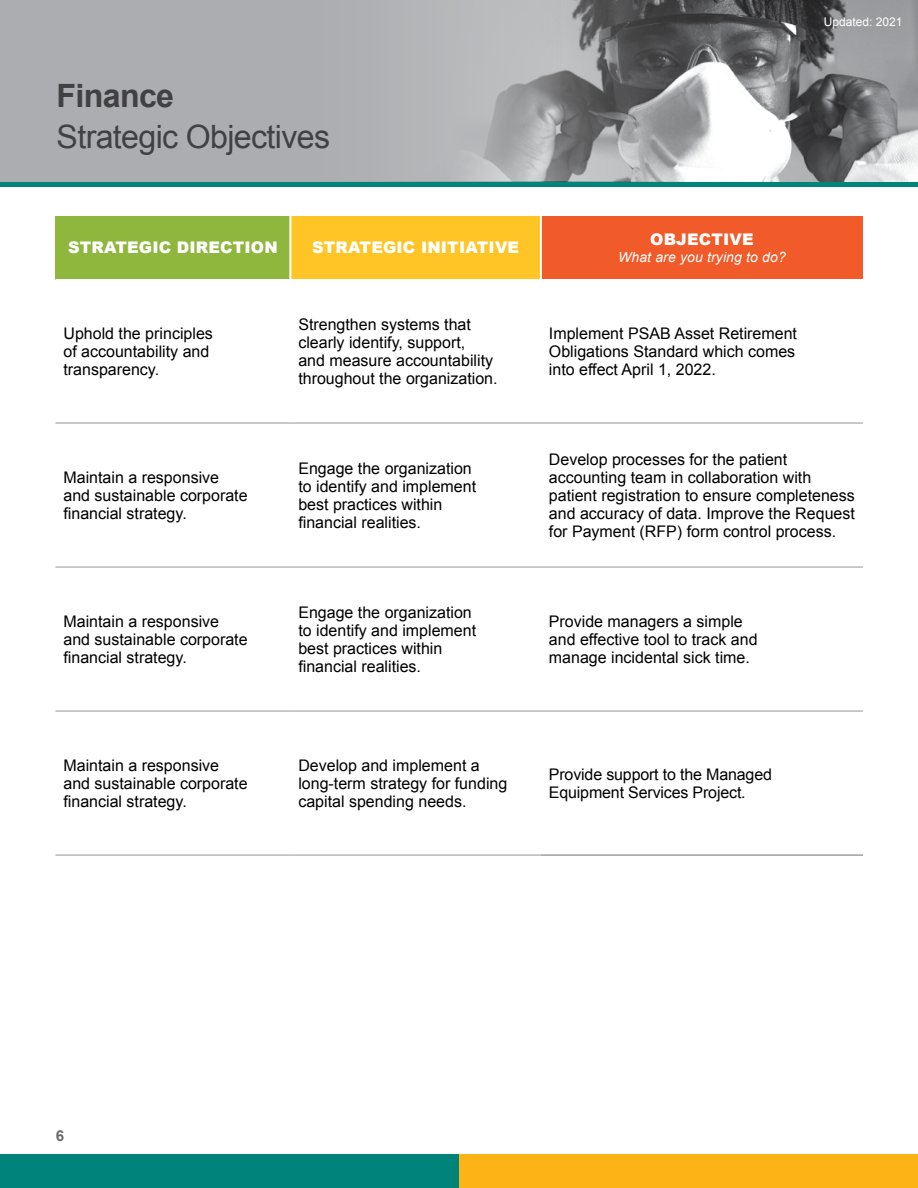
<style>
.page{position:relative;width:918px;height:1188px;background:#fff}
.page>*{position:absolute;margin:0;border:0;box-sizing:border-box;transform-origin:0 0}
.t1{font:32.1px "Arial";letter-spacing:-.02em;color:#414042}
.t2{font:700 32.1px "Arial";letter-spacing:-.02em;color:#414042}
.t3{font:16.05px/18px "Arial";color:#000}
.t4{font:900 16.05px "Arial";letter-spacing:.01em;color:#fff}
.t5{font:700 15.15px "Arial";color:#6d6e71}
.t6{font:italic 13.95px "Arial";letter-spacing:.01em;color:#fff}
.t7{font:12px "Arial";color:#fff}
</style>
<div class="page">
<div style="left:0;top:1155px;width:459px;height:33px;background:#00837b"></div>
<div style="left:459px;top:1155px;width:459px;height:33px;background:#fcb316"></div>
<div style="left:0;top:182px;width:918px;height:5px;background:#00837b"></div>
<img style="left:562px;top:0;width:356px;height:182px">
<div style="left:0;top:0;width:562px;height:182px;background:#abadb0"></div>
<div style="left:56px;top:216px;width:234px;height:63px;background:#8fb73e"></div>
<div style="left:290px;top:216px;width:251px;height:63px;background:#ffc425"></div>
<div style="left:541px;top:216px;width:322px;height:63px;background:#f15a29"></div>
<svg style="left:56px;top:279px;width:807px;height:576px"></svg>
<hr style="left:56px;top:423px;width:234px;height:1px;background:#939598">
<hr style="left:290px;top:423px;width:251px;height:1px;background:#939598">
<hr style="left:541px;top:423px;width:322px;height:1px;background:#939598">
<hr style="left:56px;top:567px;width:234px;height:1px;background:#939598">
<hr style="left:290px;top:567px;width:251px;height:1px;background:#939598">
<hr style="left:541px;top:567px;width:322px;height:1px;background:#939598">
<hr style="left:56px;top:711px;width:234px;height:1px;background:#939598">
<hr style="left:290px;top:711px;width:251px;height:1px;background:#939598">
<hr style="left:541px;top:711px;width:322px;height:1px;background:#939598">
<hr style="left:56px;top:855px;width:234px;height:1px;background:#939598">
<hr style="left:290px;top:855px;width:251px;height:1px;background:#939598">
<hr style="left:289px;top:216px;width:2px;height:63px;background:#fff">
<hr style="left:540px;top:216px;width:2px;height:63px;background:#fff">
<hr style="left:541px;top:855px;width:322px;height:1px;background:#6d6e71">
<h1 class="t2" style="left:57px;top:75px;width:119px">Finance</h1>
<h1 class="t1" style="left:57px;top:116px;width:275px">Strategic Objectives</h1>
<p class="t7" style="left:824px;top:14px;width:80px">Updated: 2021</p>
<p class="t4" style="left:68px;top:236px;width:211px">STRATEGIC DIRECTION</p>
<p class="t4" style="left:312px;top:236px;width:209px">STRATEGIC INITIATIVE</p>
<p class="t4" style="left:650px;top:227px;width:105px">OBJECTIVE</p>
<p class="t6" style="left:618px;top:248px;width:169px">What are you trying to do?</p>
<p class="t3" style="left:64px;top:324px;width:151px">Uphold the principles of accountability and transparency.</p>
<p class="t3" style="left:298px;top:315px;width:201px">Strengthen systems that clearly identify, support,<br>and measure accountability throughout the organization.</p>
<p class="t3" style="left:549px;top:324px;width:250px;text-align:justify">Implement PSAB Asset Retirement Obligations Standard which comes into effect April 1, 2022.</p>
<p class="t3" style="left:64px;top:468px;width:186px">Maintain a responsive and sustainable corporate financial strategy.</p>
<p class="t3" style="left:298px;top:459px;width:179px">Engage the organization to identify and implement best practices within financial realities.</p>
<p class="t3" style="left:549px;top:450px;width:307px">Develop processes for the patient accounting team in collaboration with patient registration to ensure completeness and accuracy of data. Improve the Request for Payment (RFP) form control process.</p>
<p class="t3" style="left:64px;top:612px;width:186px">Maintain a responsive and sustainable corporate financial strategy.</p>
<p class="t3" style="left:298px;top:603px;width:179px">Engage the organization to identify and implement best practices within financial realities.</p>
<p class="t3" style="left:549px;top:612px;width:210px">Provide managers a simple and effective tool to track and manage incidental sick time.</p>
<p class="t3" style="left:64px;top:756px;width:186px">Maintain a responsive and sustainable corporate financial strategy.</p>
<p class="t3" style="left:298px;top:756px;width:210px">Develop and implement a long-term strategy for funding capital spending needs.</p>
<p class="t3" style="left:549px;top:765px;width:225px">Provide support to the Managed<br>Equipment Services Project.</p>
<p class="t5" style="left:56px;top:1126px;width:10px">6</p>
</div>
